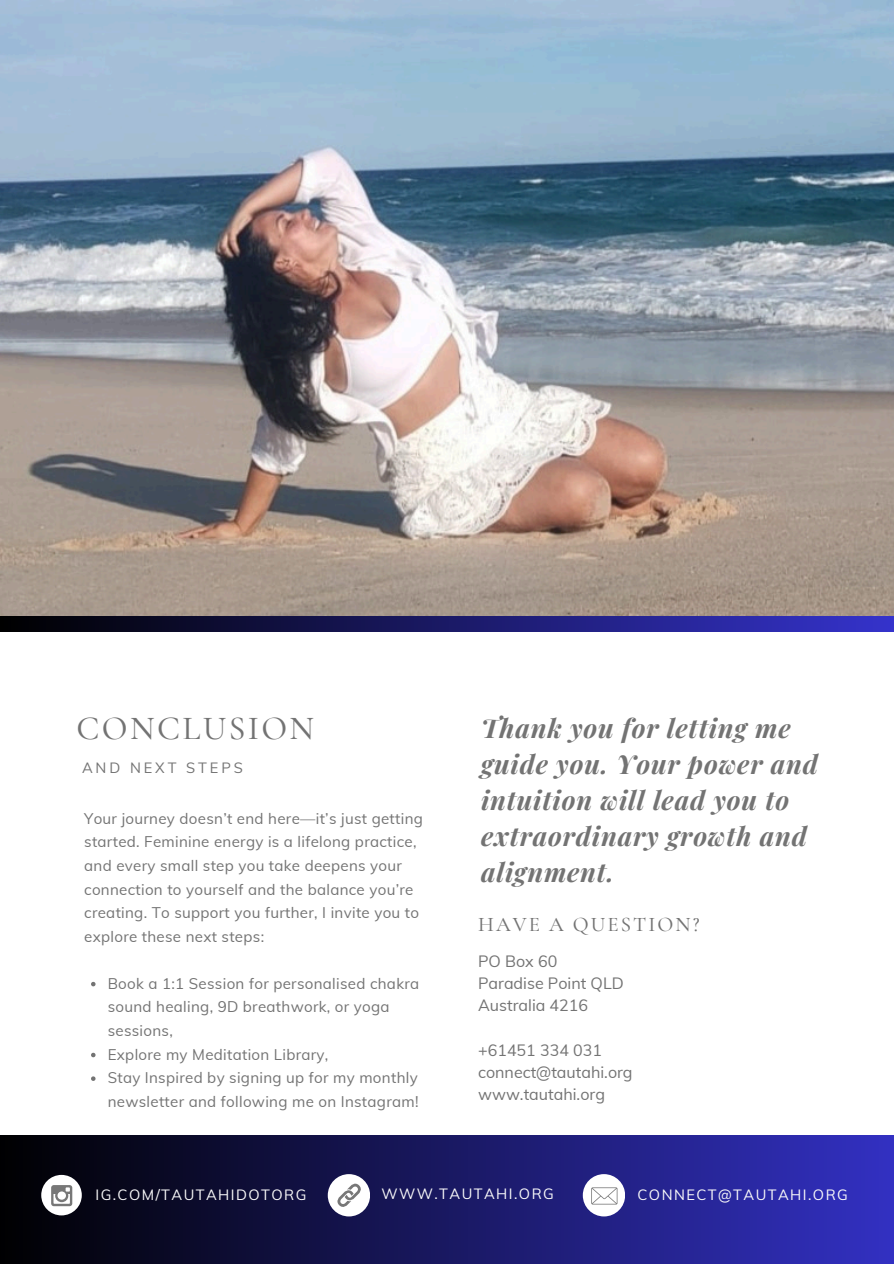
<style>
.page{position:relative;width:894px;height:1264px;background:#fff}
.page>*{position:absolute;margin:0;border:0;box-sizing:border-box;transform-origin:0 0}
.t1{font:500 33.6px "Cormorant Garamond";letter-spacing:.07em;color:#737373}
.t2{font:italic 700 26.25px/36px "Playfair Display";letter-spacing:.03em;color:#737373}
.t3{font:500 20.85px "Cormorant Garamond";letter-spacing:.1em;color:#737373}
.t4{font:16.05px "Muli";color:#737373}
.t5{font:15.15px/23.7px "Muli";letter-spacing:.02em;color:#737373}
.t6{font:14.55px "Muli";letter-spacing:.1em;color:#fbfbfb}
.t7{font:14.55px "Muli";letter-spacing:.2em;color:#737373}
</style>
<div class="page">
<div style="left:0;top:1135px;width:893px;height:128px;background:linear-gradient(to right,#000001,#3230c2)"></div>
<div style="left:41px;top:1174px;width:41px;height:41px;background:#fff;border-radius:50%"></div>
<svg style="left:51px;top:1185px;width:21px;height:21px"></svg>
<div style="left:327px;top:1174px;width:43px;height:42px;background:#fff;border-radius:50%"></div>
<svg style="left:337px;top:1183px;width:24px;height:23px"></svg>
<div style="left:582px;top:1174px;width:43px;height:42px;background:#fff;border-radius:50%"></div>
<svg style="left:591px;top:1187px;width:26px;height:17px"></svg>
<svg style="left:0;top:615px;width:893px;height:16px;background:#222167"></svg>
<img style="left:0;top:0;width:893px;height:615px">
<svg style="left:91px;top:981px;width:4px;height:5px"></svg>
<svg style="left:91px;top:1052px;width:4px;height:5px"></svg>
<svg style="left:91px;top:1076px;width:4px;height:4px"></svg>
<h4 class="t1" style="left:76px;top:707px;width:239px">CONCLUSION</h4>
<p class="t2" style="left:481px;top:709px;width:338px">Thank you for letting me guide you. Your power and intuition will lead you to extraordinary growth and alignment.</p>
<h1 class="t7" style="left:82px;top:758px;width:162px">AND NEXT STEPS</h1>
<p class="t5" style="left:84px;top:806px;width:340px">Your journey doesn’t end here—it’s just getting started. Feminine energy is a lifelong practice, and every small step you take deepens your connection to yourself and the balance you’re creating. To support you further, I invite you to explore these next steps:</p>
<p class="t3" style="left:478px;top:911px;width:223px">HAVE A QUESTION?</p>
<p class="t5" style="left:108px;top:971px;width:313px">Book a 1:1 Session for personalised chakra sound healing, 9D breathwork, or yoga sessions,</p>
<p class="t5" style="left:108px;top:1041px;width:222px">Explore my Meditation Library,</p>
<p class="t5" style="left:108px;top:1065px;width:312px">Stay Inspired by signing up for my monthly newsletter and following me on Instagram!</p>
<p class="t4" style="left:478px;top:950px;width:81px">PO Box 60</p>
<p class="t4" style="left:478px;top:973px;width:147px">Paradise Point QLD</p>
<p class="t4" style="left:478px;top:995px;width:111px">Australia 4216</p>
<h2 class="t4" style="left:478px;top:1039px;width:125px">+61451 334 031</h2>
<h3 class="t4" style="left:478px;top:1061px;width:156px">connect@tautahi.org</h3>
<p class="t4" style="left:478px;top:1083px;width:128px">www.tautahi.org</p>
<p class="t6" style="left:95px;top:1184px;width:212px">IG.COM/TAUTAHIDOTORG</p>
<p class="t6" style="left:381px;top:1184px;width:174px">WWW.TAUTAHI.ORG</p>
<p class="t6" style="left:637px;top:1185px;width:212px">CONNECT@TAUTAHI.ORG</p>
</div>
